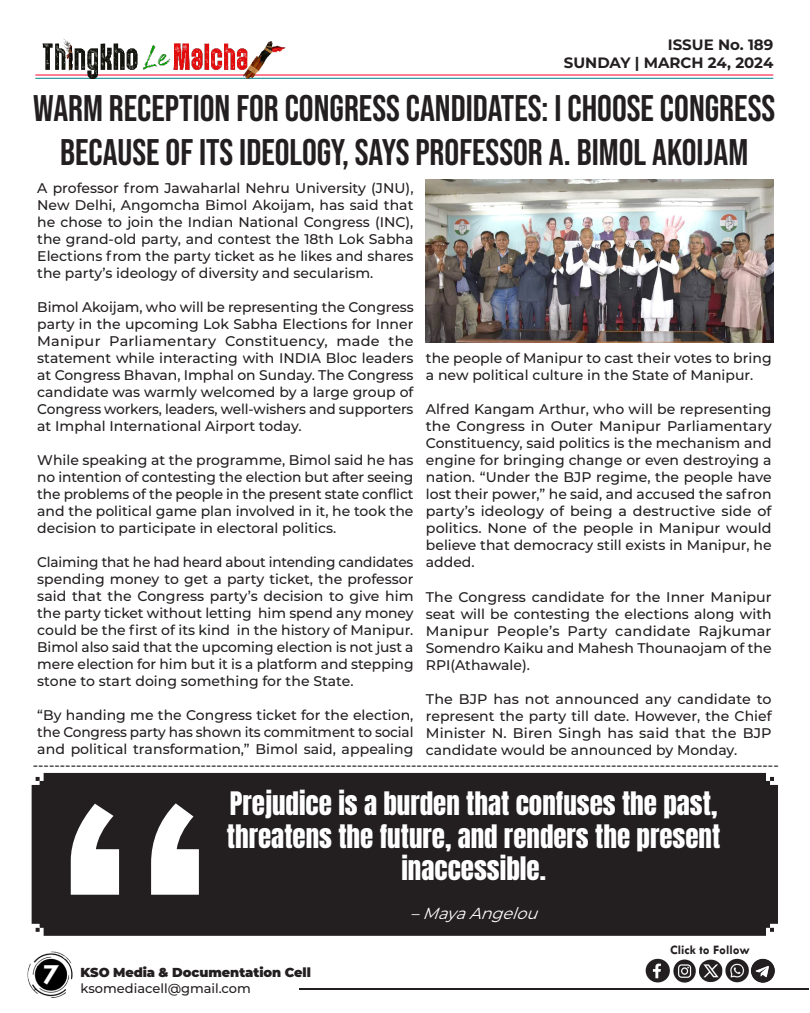
<style>
.page{position:relative;width:810px;height:1013px;background:#fff}
.page>*{position:absolute;margin:0;border:0;box-sizing:border-box;transform-origin:0 0}
.t1{font:700 320.1px "Tw Cen";color:#fff;scale:1.05 1}
.t2{font:37px/44.4px "Bebas Neue";color:#231f20;text-align:center}
.t3{font:700 30px "Tw Cen";color:#fff}
.t4{font:27px/32.4px "Anton";color:#fff;text-align:center}
.t5{font:italic 100 16px "Montserrat";color:#fff}
.t6{font:700 15px "Montserrat";color:#231f20}
.t7{font:500 14px/17px "Montserrat";color:#231f20;text-align:justify}
.t8{font:900 13px "Montserrat";letter-spacing:-.005em;color:#231f20}
.t9{font:500 13px "Montserrat";color:#231f20}
.t10{font:700 13px "Tw Cen";color:#231f20}
</style>
<div class="page">
<hr style="left:299px;top:988px;width:509px;height:1px;background:#231f20">
<img style="left:27px;top:951px;width:46px;height:47px">
<hr style="left:35px;top:74px;width:738px;height:1px;background:#ff002d">
<hr style="left:35px;top:78px;width:738px;height:1px;background:#00848b">
<img style="left:35px;top:38px;width:254px;height:41px">
<img style="left:645px;top:958px;width:130px;height:25px">
<div style="left:32px;top:772px;width:746px;height:163px;background:#231f20"></div>
<img style="left:426px;top:179px;width:348px;height:163px">
<p class="t6" style="left:668px;top:34px;width:107px">ISSUE No. 189</p>
<p class="t6" style="left:564px;top:52px;width:211px">SUNDAY | MARCH 24, 2024</p>
<p class="t2" style="left:33px;top:86px;width:743px">WARM RECEPTION FOR CONGRESS CANDIDATES: I CHOOSE CONGRESS<br>BECAUSE OF ITS IDEOLOGY, SAYS PROFESSOR A. BIMOL AKOIJAM</p>
<p class="t7" style="left:37px;top:179px;width:378px">A professor from Jawaharlal Nehru University (JNU), New Delhi, Angomcha Bimol Akoijam, has said that he chose to join the Indian National Congress (INC), the grand-old party, and contest the 18th Lok Sabha Elections from the party ticket as he likes and shares the party’s ideology of diversity and secularism.</p>
<p class="t7" style="left:37px;top:298px;width:378px">Bimol Akoijam, who will be representing the Congress party in the upcoming Lok Sabha Elections for Inner Manipur Parliamentary Constituency, made the statement while interacting with INDIA Bloc leaders at Congress Bhavan, Imphal on Sunday. The Congress candidate was warmly welcomed by a large group of Congress workers, leaders, well-wishers and supporters at Imphal International Airport today.</p>
<p class="t7" style="left:37px;top:451px;width:378px">While speaking at the programme, Bimol said he has no intention of contesting the election but after seeing the problems of the people in the present state conflict and the political game plan involved in it, he took the decision to participate in electoral politics.</p>
<p class="t7" style="left:37px;top:553px;width:378px">Claiming that he had heard about intending candidates spending money to get a party ticket, the professor said that the Congress party’s decision to give him the party ticket without letting him spend any money could be the first of its kind in the history of Manipur.<br>Bimol also said that the upcoming election is not just a mere election for him but it is a platform and stepping stone to start doing something for the State.</p>
<p class="t7" style="left:37px;top:706px;width:378px">“By handing me the Congress ticket for the election, the Congress party has shown its commitment to social and political transformation,” Bimol said, appealing</p>
<p class="t7" style="left:426px;top:349px;width:347px">the people of Manipur to cast their votes to bring a new political culture in the State of Manipur.</p>
<p class="t7" style="left:426px;top:400px;width:347px">Alfred Kangam Arthur, who will be representing the Congress in Outer Manipur Parliamentary Constituency, said politics is the mechanism and engine for bringing change or even destroying a nation. “Under the BJP regime, the people have lost their power,” he said, and accused the safron party’s ideology of being a destructive side of politics. None of the people in Manipur would believe that democracy still exists in Manipur, he added.</p>
<p class="t7" style="left:426px;top:587px;width:347px">The Congress candidate for the Inner Manipur seat will be contesting the elections along with Manipur People’s Party candidate Rajkumar Somendro Kaiku and Mahesh Thounaojam of the RPI(Athawale).</p>
<p class="t7" style="left:426px;top:689px;width:347px">The BJP has not announced any candidate to represent the party till date. However, the Chief Minister N. Biren Singh has said that the BJP candidate would be announced by Monday.</p>
<p class="t4" style="left:227px;top:789px;width:495px">Prejudice is a burden that confuses the past, threatens the future, and renders the present inaccessible.</p>
<p class="t5" style="left:410px;top:902px;width:136px">–MayaAngelou</p>
<p class="t7" style="left:33px;top:756px;width:747px">------------------------------------------------------------------------------------------------------------------------------------------</p>
<p class="t1" style="left:53px;top:716px;width:155px">“</p>
<p class="t3" style="left:43px;top:956px;width:17px">7</p>
<p class="t8" style="left:81px;top:962px;width:232px">KSO Media &amp; Documentation Cell</p>
<p class="t9" style="left:81px;top:978px;width:172px">ksomediacell@gmail.com</p>
<p class="t10" style="left:670px;top:942px;width:81px">Click to Follow</p>
</div>
